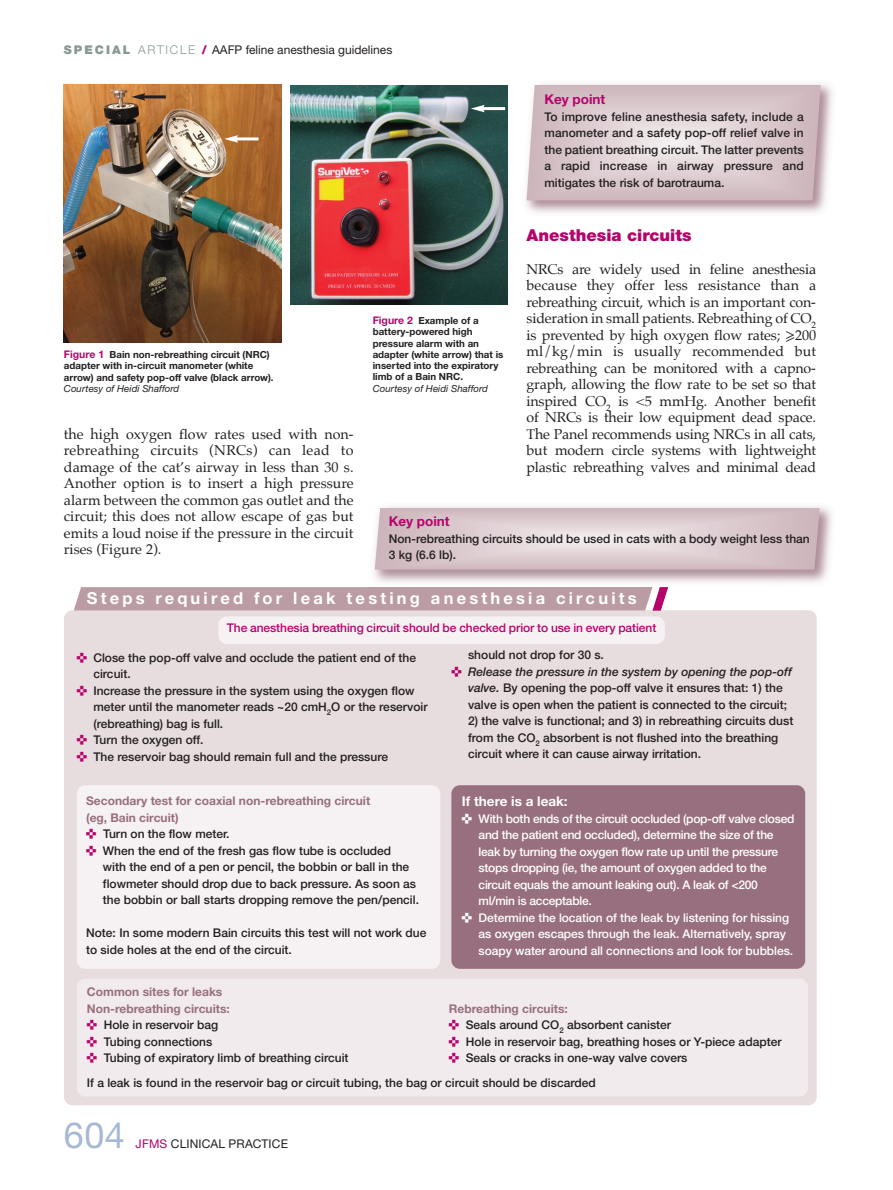
<style>
.page{position:relative;width:893px;height:1190px;background:#fff}
.page>*{position:absolute;margin:0;border:0;box-sizing:border-box;transform-origin:0 0}
.t1{font:36px "Helvetica Neue CE";color:#a6b8d3}
.t2{font:700 16.5px "Helvetica Neue CE";letter-spacing:.195em;color:#fff}
.t3{font:900 16.5px "Helvetica Neue CE";color:#b6036c}
.t4{font:14.25px/16.5px "Palatino";letter-spacing:-.01em;color:#231f20;text-align:justify}
.t5{font:700 13.5px "Helvetica Neue CE";color:#b6036c}
.t6{font:700 13.5px "Helvetica Neue CE";color:#fff}
.t7{font:500 12px/16.5px "Helvetica Neue CE";color:#231f20}
.t8{font:500 12px/16.5px "Helvetica Neue CE";letter-spacing:-.02em;color:#fff}
.t9{font:700 12px/16.5px "Helvetica Neue CE";color:#986f7e}
.t10{font:500 12px "Helvetica Neue CE";letter-spacing:-.005em;color:#b6036c}
.t11{font:12px "Helvetica Neue CE";color:#231f20}
.t12{font:700 9.75px/11.2px "Helvetica Neue CE";color:#231f20}
.t13{font:italic 9.75px "Helvetica Neue CE";color:#231f20}
.s1{font-weight:900;color:#879994}
.s2{font-family:"Helvetica Neue";font-weight:300;color:#879994}
.s3{font-weight:900;color:#b6036c}
.s4{font-size:10.5px;color:#b6036c}
.s5{font-family:"STIX General"}
.s6{font-style:italic}
.s7{font-weight:700;color:#986f7e}
.s8{color:#b6036c}
</style>
<div class="page">
<div style="left:64px;top:610px;width:753px;height:495px;background:#e7dcde;border-radius:9px"></div>
<div style="left:77px;top:785px;width:363px;height:183px;background:#f6f2f3;border-radius:9px"></div>
<div style="left:77px;top:978px;width:731px;height:118px;background:#f1ebed;border-radius:9px"></div>
<div style="left:451px;top:785px;width:354px;height:183px;background:#986f7e;border-radius:9px"></div>
<img style="left:64px;top:85px;width:218px;height:257px">
<img style="left:290px;top:85px;width:218px;height:219px">
<img style="left:526px;top:83px;width:307px;height:130px">
<svg style="left:526px;top:84px;width:295px;height:116px"></svg>
<img style="left:374px;top:506px;width:458px;height:77px">
<div style="left:74px;top:587px;width:594px;height:23px;background:#bc9ca4"></div>
<svg style="left:375px;top:507px;width:445px;height:62px"></svg>
<div style="left:218px;top:616px;width:447px;height:28px;background:#f6f2f3;border-radius:9px"></div>
<hr style="left:143px;top:95px;width:23px;height:3px;background:#231f20">
<svg style="left:131px;top:93px;width:14px;height:8px"></svg>
<hr style="left:235px;top:137px;width:23px;height:3px;background:#fff">
<svg style="left:224px;top:135px;width:14px;height:8px"></svg>
<hr style="left:482px;top:107px;width:23px;height:3px;background:#fff">
<svg style="left:471px;top:105px;width:14px;height:7px"></svg>
<p class="t11" style="left:64px;top:46px;width:330px"><span class="s1">S P E C I A L</span> <span class="s2">ARTICLE</span> <span class="s3">/</span> AAFP feline anesthesia guidelines</p>
<p class="t5" style="left:544px;top:94px;width:62px">Key point</p>
<p class="t7" style="left:544px;top:109px;width:261px;text-align:justify">To improve feline anesthesia safety, include a manometer and a safety pop-off relief valve in the patient breathing circuit. The latter prevents a rapid increase in airway pressure and mitigates the risk of barotrauma.</p>
<p class="t12" style="left:64px;top:350px;width:211px"><span class="s4">Figure 1</span> Bain non-rebreathing circuit (NRC) adapter with in-circuit manometer (white arrow) and safety pop-off valve (black arrow).</p>
<p class="t13" style="left:64px;top:385px;width:117px">Courtesy of Heidi Shafford</p>
<p class="t4" style="left:64px;top:427px;width:291px">the high oxygen flow rates used with non&shy;rebreathing circuits (NRCs) can lead to damage of the cat’s airway in less than 30 s.<br>Another option is to insert a high pressure alarm between the common gas outlet and the circuit; this does not allow escape of gas but emits a loud noise if the pressure in the circuit rises (Figure 2).</p>
<p class="t12" style="left:373px;top:316px;width:132px"><span class="s4">Figure 2</span> Example of a battery-powered high pressure alarm with an adapter (white arrow) that is inserted into the expiratory limb of a Bain NRC.</p>
<p class="t13" style="left:373px;top:384px;width:117px">Courtesy of Heidi Shafford</p>
<h2 class="t3" style="left:526px;top:229px;width:167px">Anesthesia circuits</h2>
<p class="t4" style="left:526px;top:262px;width:291px">NRCs are widely used in feline anesthesia because they offer less resistance than a rebreathing circuit, which is an important con&shy;sideration in small patients. Rebreathing of Co<sub>2 </sub>is prevented by high oxygen flow rates; <span class="s5">⩾</span>200 ml/kg/min is usually recommended but rebreathing can be monitored with a capno&shy;graph, allowing the flow rate to be set so that inspired Co<sub>2</sub> is &lt;5 mmHg. Another benefit of NRCs is their low equipment dead space.<br>The Panel recommends using NRCs in all cats, but modern circle systems with lightweight plastic rebreathing valves and minimal dead</p>
<p class="t5" style="left:389px;top:516px;width:62px">Key point</p>
<p class="t7" style="left:389px;top:531px;width:422px">Non-rebreathing circuits should be used in cats with a body weight less than<br>3 kg (6.6 lb).</p>
<h2 class="t2" style="left:87px;top:592px;width:551px">Steps required for leak testing anesthesia circuits</h2>
<p class="t10" style="left:227px;top:624px;width:431px">The anesthesia breathing circuit should be checked prior to use in every patient</p>
<p class="t7" style="left:93px;top:650px;width:336px">Close the pop-off valve and occlude the patient end of the circuit.<br>Increase the pressure in the system using the oxygen flow meter until the manometer reads ~20 cmH<sub>2</sub>O or the reservoir (rebreathing) bag is full.<br>Turn the oxygen off.<br>The reservoir bag should remain full and the pressure</p>
<p class="t7" style="left:468px;top:648px;width:137px">should not drop for 30 s.</p>
<p class="t7" style="left:468px;top:664px;width:325px"><span class="s6">Release the pressure in the system by opening the pop-off valve.</span> By opening the pop-off valve it ensures that: 1) the valve is open when the patient is connected to the circuit;</p>
<p class="t7" style="left:468px;top:714px;width:327px">2) the valve is functional; and 3) in rebreathing circuits dust from the CO<sub>2</sub> absorbent is not flushed into the breathing circuit where it can cause airway irritation.</p>
<p class="t6" style="left:462px;top:796px;width:107px">If there is a leak:</p>
<p class="t8" style="left:479px;top:811px;width:317px">With both ends of the circuit occluded (pop-off valve closed and the patient end occluded), determine the size of the leak by turning the oxygen flow rate up until the pressure stops dropping (ie, the amount of oxygen added to the circuit equals the amount leaking out). A leak of &lt;200 ml/min is acceptable.<br>Determine the location of the leak by listening for hissing as oxygen escapes through the leak. Alternatively, spray soapy water around all connections and look for bubbles.</p>
<p class="t9" style="left:86px;top:794px;width:285px">Secondary test for coaxial non-rebreathing circuit (eg, Bain circuit)</p>
<p class="t7" style="left:103px;top:827px;width:318px">Turn on the flow meter.<br>When the end of the fresh gas flow tube is occluded<br>with the end of a pen or pencil, the bobbin or ball in the flowmeter should drop due to back pressure. As soon as the bobbin or ball starts dropping remove the pen/pencil.</p>
<p class="t7" style="left:86px;top:926px;width:342px">Note: In some modern Bain circuits this test will not work due to side holes at the end of the circuit.</p>
<p class="t9" style="left:87px;top:984px;width:144px">Common sites for leaks<br>Non-rebreathing circuits:</p>
<p class="t7" style="left:104px;top:1017px;width:246px">Hole in reservoir bag<br>Tubing connections<br>Tubing of expiratory limb of breathing circuit</p>
<p class="t7" style="left:466px;top:1001px;width:317px;text-indent:-17px"><span class="s7">Rebreathing circuits:<br></span>Seals around CO<sub>2</sub> absorbent canister<br>Hole in reservoir bag, breathing hoses or Y-piece adapter Seals or cracks in one-way valve covers</p>
<p class="t7" style="left:87px;top:1075px;width:510px">If a leak is found in the reservoir bag or circuit tubing, the bag or circuit should be discarded</p>
<h1 class="t1" style="left:64px;top:1122px;width:62px">604</h1>
<p class="t11" style="left:136px;top:1139px;width:154px"><span class="s8">JFMS</span> CLINICAL PRACTICE</p>
</div>
